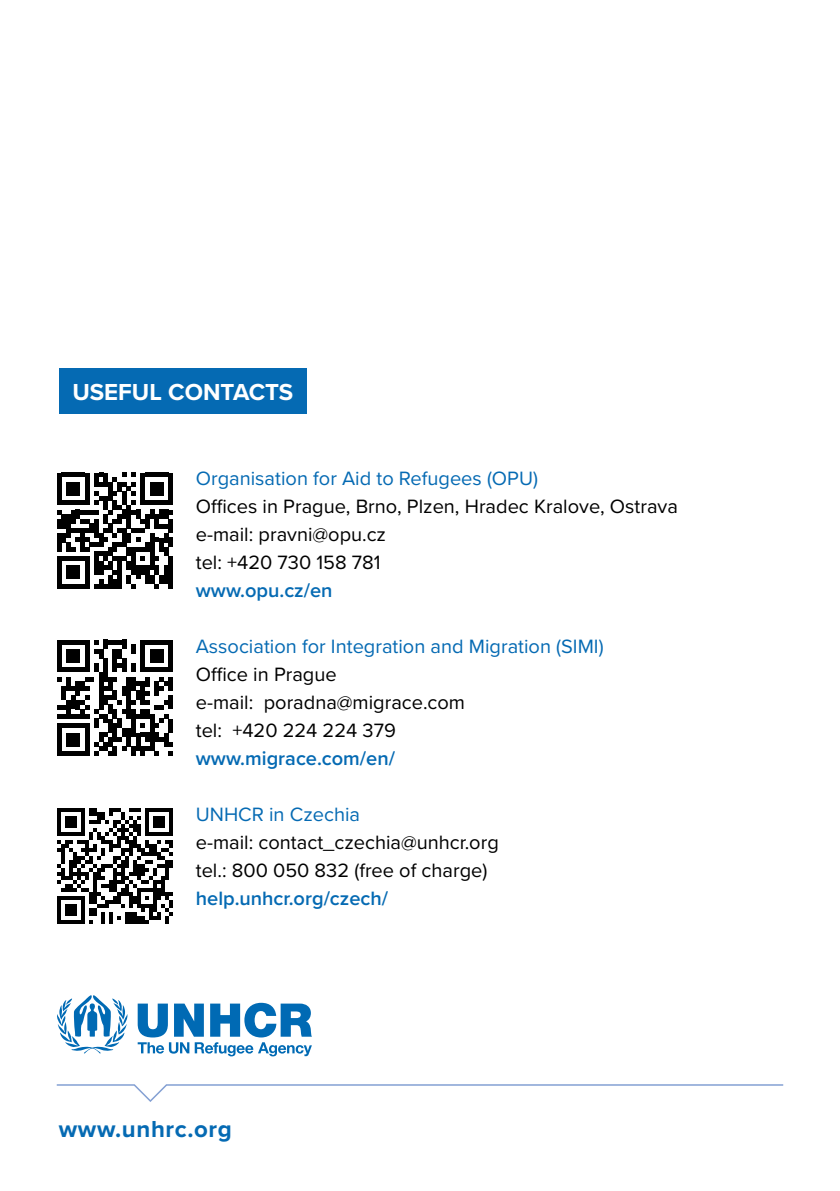
<style>
.page{position:relative;width:840px;height:1191px;background:#fff}
.page>*{position:absolute;margin:0;border:0;box-sizing:border-box;transform-origin:0 0}
.t1{font:700 24px "Proxima Nova";color:#fff}
.t2{font:700 24px "Proxima Nova";letter-spacing:.025em;color:#056ab3}
.t3{font:20px/28px "Proxima Nova";color:#000}
.t4{font:20px "Proxima Nova";color:#056ab3}
.t5{font:600 20px "Proxima Nova";color:#056ab3}
</style>
<div class="page">
<div style="left:59px;top:369px;width:247px;height:45px;background:#056ab3"></div>
<svg style="left:56px;top:1084px;width:728px;height:18px"></svg>
<svg style="left:57px;top:995px;width:71px;height:58px"></svg>
<svg style="left:138px;top:1002px;width:174px;height:54px"></svg>
<svg style="left:57px;top:472px;width:116px;height:116px"></svg>
<div style="left:168px;top:523px;width:5px;height:10px;background:#000"></div>
<div style="left:168px;top:537px;width:5px;height:10px;background:#000"></div>
<div style="left:168px;top:556px;width:5px;height:9px;background:#000"></div>
<div style="left:168px;top:565px;width:5px;height:14px;background:#000"></div>
<div style="left:168px;top:579px;width:5px;height:9px;background:#000"></div>
<svg style="left:57px;top:640px;width:116px;height:115px"></svg>
<svg style="left:57px;top:808px;width:116px;height:115px"></svg>
<p class="t1" style="left:72px;top:374px;width:222px">USEFUL CONTACTS</p>
<p class="t4" style="left:196px;top:463px;width:343px">Organisation for Aid to Refugees (OPU)</p>
<p class="t3" style="left:196px;top:491px;width:483px">Offices in Prague, Brno, Plzen, Hradec Kralove, Ostrava e-mail: pravni@opu.cz<br>tel: +420 730 158 781</p>
<p class="t5" style="left:196px;top:575px;width:138px">www.opu.cz/en</p>
<p class="t4" style="left:196px;top:631px;width:409px">Association for Integration and Migration (SIMI)</p>
<p class="t3" style="left:196px;top:659px;width:270px">Office in Prague<br>e-mail: poradna@migrace.com tel: +420 224 224 379</p>
<p class="t5" style="left:196px;top:743px;width:201px">www.migrace.com/en/</p>
<p class="t4" style="left:196px;top:799px;width:166px">UNHCR in Czechia</p>
<p class="t3" style="left:196px;top:827px;width:304px">e-mail: contact_czechia@unhcr.org tel.: 800 050 832 (free of charge)</p>
<p class="t5" style="left:196px;top:883px;width:194px">help.unhcr.org/czech/</p>
<p class="t2" style="left:59px;top:1111px;width:174px">www.unhrc.org</p>
</div>
